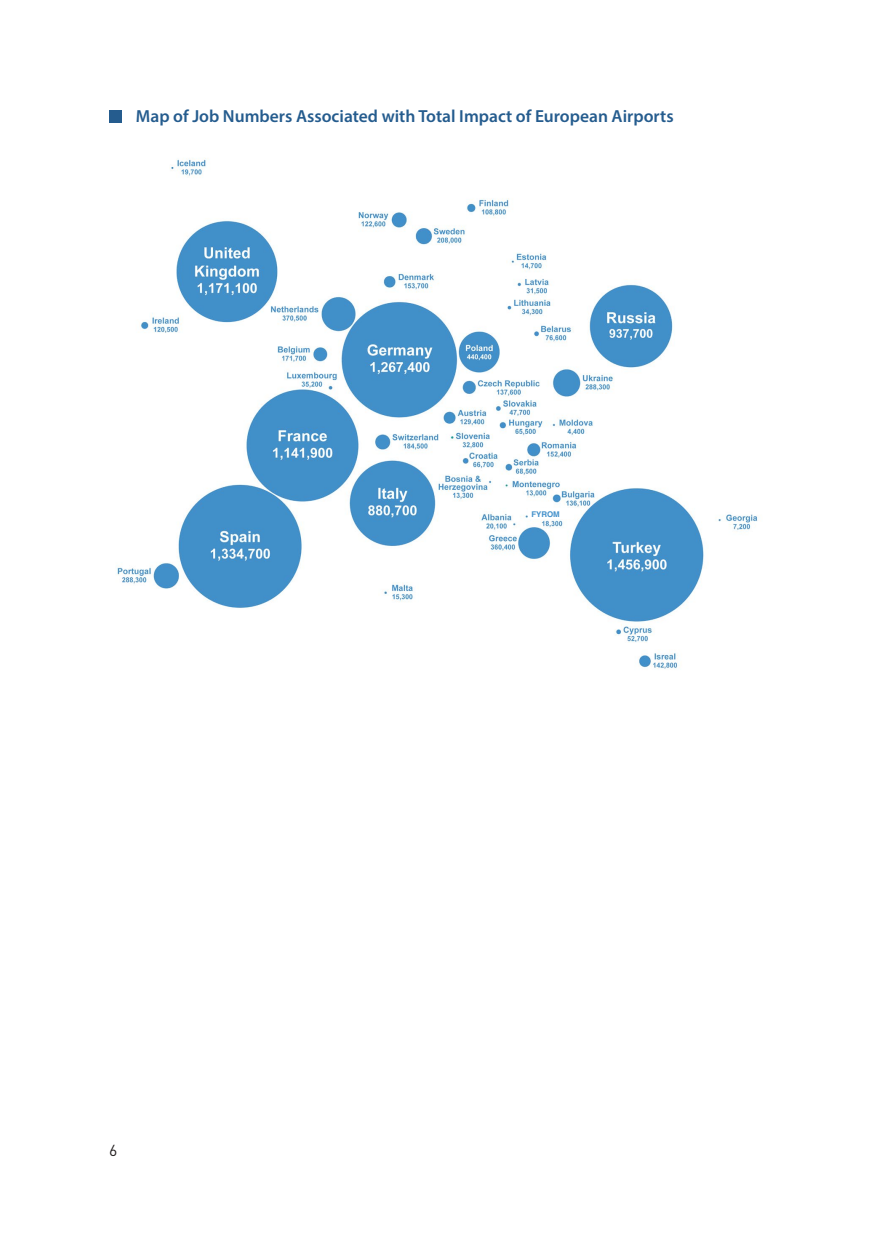
<style>
.page{position:relative;width:874px;height:1241px;background:#fff}
.page>*{position:absolute;margin:0;border:0;box-sizing:border-box;transform-origin:0 0}
.t1{font:600 17.5px "Myriad Pro";color:#255c8e}
.t2{font:15.75px "DINOT";color:#231f20}
.t3{font:700 7.88px "Helvetica";color:#4290ca}
</style>
<div class="page">
<div style="left:109px;top:110px;width:12px;height:12px;background:#255c8e"></div>
<img style="left:117px;top:158px;width:641px;height:511px">
<div style="left:527px;top:508px;width:46px;height:10px;background:#fff"></div>
<p class="t1" style="left:136px;top:105px;width:539px">Map of Job Numbers Associated with Total Impact of European Airports</p>
<p class="t3" style="left:531px;top:508px;width:30px">FYROM</p>
<p class="t2" style="left:109px;top:1140px;width:10px">6</p>
</div>
